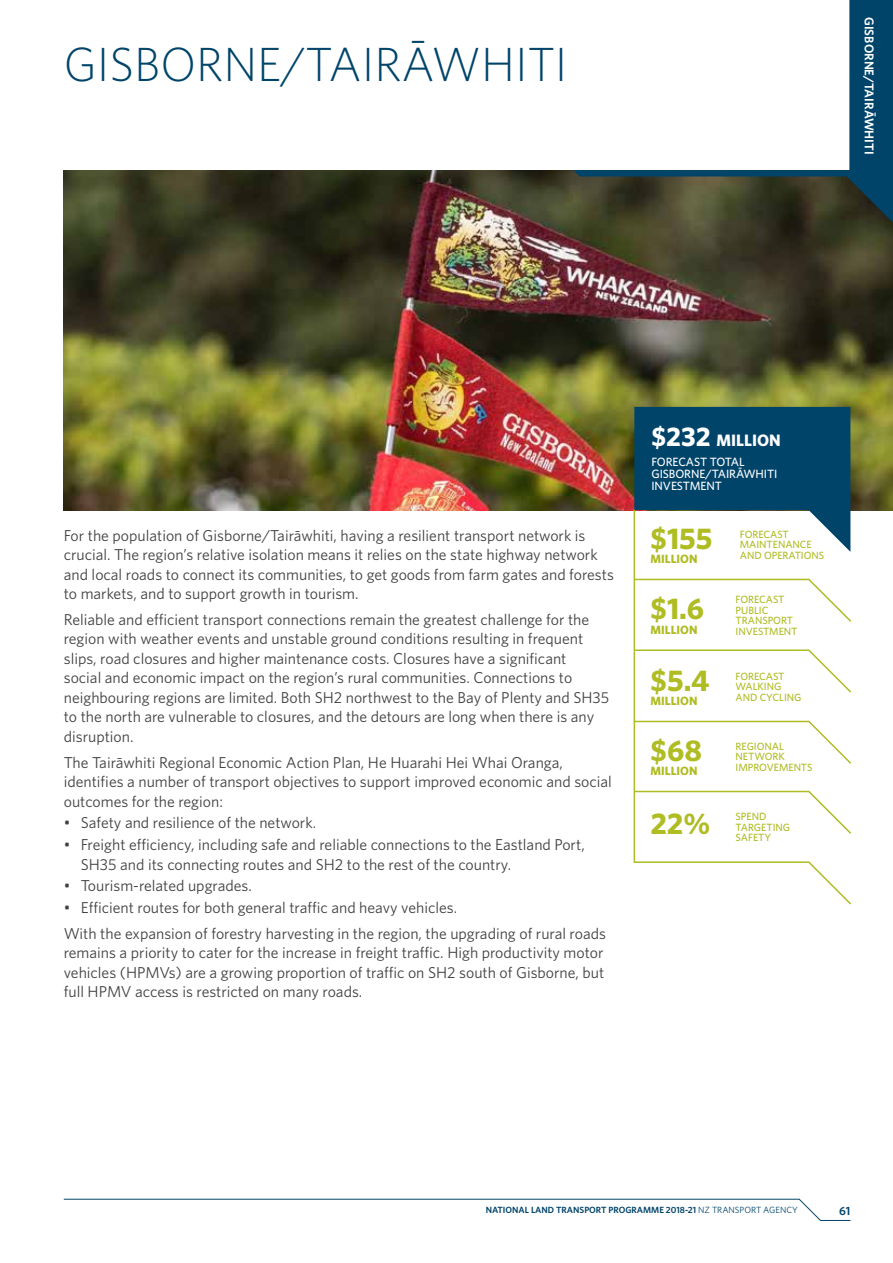
<style>
.page{position:relative;width:893px;height:1263px;background:#fff}
.page>*{position:absolute;margin:0;border:0;box-sizing:border-box;transform-origin:0 0}
.t1{font:300 48px "Whitney";color:#00446a}
.t2{font:700 30px "Whitney";color:#afbc22}
.t3{font:700 16.5px "Whitney";color:#fff}
.t4{font:15.75px/19.5px "Whitney";color:#414042}
.t5{font:600 12.75px "Whitney";color:#fff}
.t6{font:500 12px/12px "Whitney";letter-spacing:-.005em;color:#fff}
.t7{font:700 12px "Whitney";color:#afbc22}
.t8{font:600 12px "Whitney";color:#00446a}
.t9{font:500 10.5px/10.5px "Whitney";letter-spacing:-.005em;color:#afbc22}
.t10{font:600 9px "Whitney";color:#00446a}
.s1{font-size:27px}
.s2{font-weight:400}
</style>
<div class="page">
<svg style="left:63px;top:1198px;width:788px;height:23px"></svg>
<img style="left:64px;top:170px;width:829px;height:340px">
<svg style="left:573px;top:0;width:320px;height:223px"></svg>
<svg style="left:633px;top:407px;width:220px;height:498px"></svg>
<h1 class="t1" style="left:64px;top:32px;width:505px">GISBORNE/TAIRĀWHITI</h1>
<p class="t5" style="left:878px;top:17px;width:139px;rotate:90deg">GISBORNE/TAIRĀWHITI</p>
<p class="t4" style="left:64px;top:525px;width:552px">For the population of Gisborne/Tairāwhiti, having a resilient transport network is crucial. The region’s relative isolation means it relies on the state highway network and local roads to connect its communities, to get goods from farm gates and forests to markets, and to support growth in tourism.</p>
<p class="t4" style="left:64px;top:609px;width:547px">Reliable and efficient transport connections remain the greatest challenge for the region with weather events and unstable ground conditions resulting in frequent slips, road closures and higher maintenance costs. Closures have a significant<br>social and economic impact on the region’s rural communities. Connections to neighbouring regions are limited. Both SH2 northwest to the Bay of Plenty and SH35 to the north are vulnerable to closures, and the detours are long when there is any disruption.</p>
<p class="t4" style="left:64px;top:752px;width:550px">The Tairāwhiti Regional Economic Action Plan, He Huarahi Hei Whai Oranga, identifies a number of transport objectives to support improved economic and social outcomes for the region:</p>
<p class="t4" style="left:64px;top:813px;width:254px">• Safety and resilience of the network.</p>
<p class="t4" style="left:81px;top:834px;width:505px;text-indent:-17px">• Freight efficiency, including safe and reliable connections to the Eastland Port,<br>SH35 and its connecting routes and SH2 to the rest of the country.</p>
<p class="t4" style="left:64px;top:875px;width:190px">• Tourism-related upgrades.</p>
<p class="t4" style="left:64px;top:894px;width:544px;line-height:26px">• Efficient routes for both general traffic and heavy vehicles.<br>With the expansion of forestry harvesting in the region, the upgrading of rural roads</p>
<p class="t4" style="left:64px;top:942px;width:542px;text-align:justify">remains a priority to cater for the increase in freight traffic. High productivity motor vehicles (HPMVs) are a growing proportion of traffic on SH2 south of Gisborne, but full HPMV access is restricted on many roads.</p>
<p class="t3" style="left:651px;top:429px;width:131px"><span class="s1">$232</span> MILLION</p>
<p class="t6" style="left:651px;top:456px;width:128px">FORECAST TOTAL<br>GISBORNE/TAIRĀWHITI<br>INVESTMENT</p>
<h2 class="t2" style="left:651px;top:518px;width:63px">$155</h2>
<p class="t7" style="left:651px;top:551px;width:48px">MILLION</p>
<p class="t9" style="left:740px;top:528px;width:86px">FORECAST<br>MAINTENANCE<br>AND OPERATIONS</p>
<h2 class="t2" style="left:651px;top:589px;width:55px">$1.6</h2>
<p class="t7" style="left:651px;top:622px;width:48px">MILLION</p>
<p class="t9" style="left:736px;top:594px;width:63px">FORECAST<br>PUBLIC<br>TRANSPORT<br>INVESTMENT</p>
<h2 class="t2" style="left:651px;top:660px;width:60px">$5.4</h2>
<p class="t7" style="left:651px;top:693px;width:48px">MILLION</p>
<p class="t9" style="left:736px;top:670px;width:67px">FORECAST<br>WALKING<br>AND CYCLING</p>
<h2 class="t2" style="left:651px;top:730px;width:53px">$68</h2>
<p class="t7" style="left:651px;top:763px;width:48px">MILLION</p>
<p class="t9" style="left:736px;top:740px;width:78px">REGIONAL<br>NETWORK<br>IMPROVEMENTS</p>
<h2 class="t2" style="left:651px;top:804px;width:61px">22%</h2>
<p class="t9" style="left:736px;top:811px;width:56px">SPEND<br>TARGETING<br>SAFETY</p>
<p class="t10" style="left:486px;top:1204px;width:314px">NATIONAL LAND TRANSPORT PROGRAMME 2018-21 <span class="s2">NZ TRANSPORT AGENCY</span></p>
<p class="t8" style="left:839px;top:1202px;width:13px">61</p>
</div>
